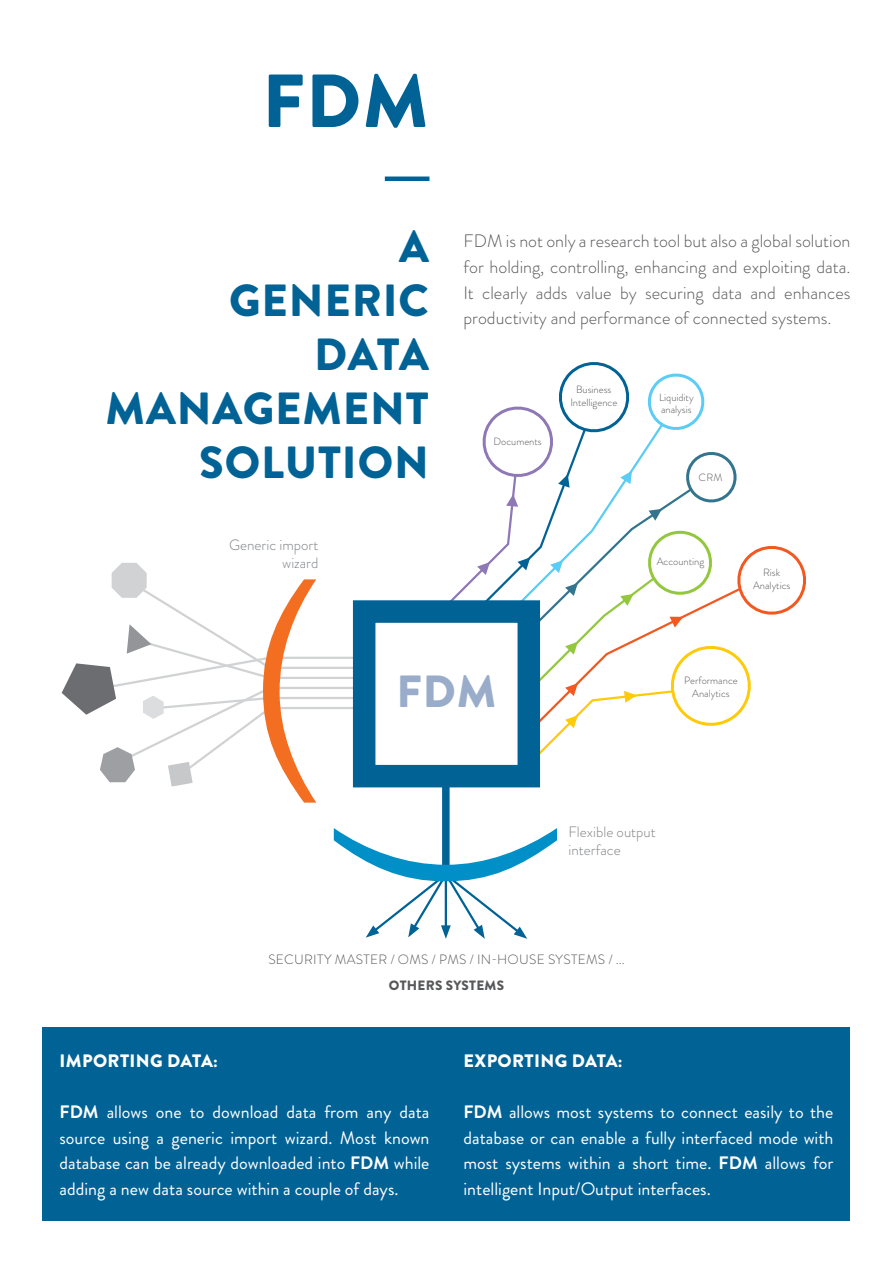
<style>
.page{position:relative;width:893px;height:1263px;background:#fff}
.page>*{position:absolute;margin:0;border:0;box-sizing:border-box;transform-origin:0 0}
.t1{font:900 75px "Brandon Grotesque";color:#016295}
.t2{font:900 45px/54px "Brandon Grotesque";letter-spacing:.02em;color:#016295;text-align:right}
.t3{font:900 45px "Brandon Grotesque";color:#99acca}
.t4{font:18px/25.7px "Brandon Grotesque";color:#fff;text-align:justify}
.t5{font:300 18px/25.7px "Brandon Grotesque";color:#57585a;text-align:justify}
.t6{font:900 18px "Brandon Grotesque";letter-spacing:.02em;color:#fff}
.t7{font:300 15px/18px "Brandon Grotesque";color:#808285;text-align:right}
.t8{font:300 13.5px "Brandon Grotesque";letter-spacing:.02em;color:#57585a}
.t9{font:900 13.5px "Brandon Grotesque";letter-spacing:.02em;color:#57585a}
.t10{font:300 10.5px/12.6px "Brandon Grotesque";color:#57585a;text-align:center}
.s1{font-weight:700}
</style>
<div class="page">
<div style="left:43px;top:1027px;width:807px;height:193px;background:#016295"></div>
<div style="left:442px;top:774px;width:8px;height:101px;background:#016295"></div>
<hr style="left:385px;top:177px;width:44px;height:4px;background:#016295">
<svg style="left:334px;top:828px;width:223px;height:111px"></svg>
<div style="left:353px;top:600px;width:187px;height:187px;border:22px solid #016295"></div>
<svg style="left:62px;top:563px;width:311px;height:240px"></svg>
<svg style="left:433px;top:362px;width:373px;height:413px"></svg>
<h1 class="t1" style="left:262px;top:48px;width:162px">FDM</h1>
<h2 class="t2" style="left:106px;top:220px;width:325px">A<br>GENERIC<br>DATA<br>MANAGEMENT<br>SOLUTION</h2>
<p class="t5" style="left:463px;top:228px;width:388px">FDM is not only a research tool but also a global solution for holding, controlling, enhancing and exploiting data.<br>It clearly adds value by securing data and enhances productivity and performance of connected systems.</p>
<p class="t10" style="left:570px;top:383px;width:48px">Business<br>Intelligence</p>
<p class="t10" style="left:659px;top:391px;width:36px;text-align:left">Liquidity analysis</p>
<p class="t10" style="left:494px;top:435px;width:50px">Documents</p>
<p class="t10" style="left:699px;top:471px;width:9px">crm</p>
<p class="t7" style="left:229px;top:536px;width:91px">Generic import wizard</p>
<h2 class="t3" style="left:396px;top:659px;width:101px">FDM</h2>
<p class="t10" style="left:657px;top:555px;width:49px">Accounting</p>
<p class="t10" style="left:753px;top:566px;width:39px">Risk<br>Analytics</p>
<p class="t10" style="left:684px;top:674px;width:55px">Performance<br>Analytics</p>
<p class="t7" style="left:568px;top:823px;width:89px;text-align:left">Flexible output interface</p>
<p class="t8" style="left:268px;top:950px;width:77px">Security mast</p>
<p class="t8" style="left:370px;top:950px;width:256px">er / OMS / PMS / In-ho us e systems / ...</p>
<p class="t9" style="left:389px;top:976px;width:116px">OTHERS SYSTEMS</p>
<p class="t6" style="left:60px;top:1048px;width:160px">I MPORTING DATA:</p>
<p class="t4" style="left:60px;top:1099px;width:371px"><span class="s1">FDM</span> allows one to download data from any data source using a generic import wizard. Most known database can be already downloaded into <span class="s1">FDM</span> while adding a new data source within a couple of days.</p>
<p class="t6" style="left:464px;top:1048px;width:160px">EXPORTING DATA:</p>
<p class="t4" style="left:463px;top:1099px;width:371px"><span class="s1">FDM</span> allows most systems to connect easily to the database or can enable a fully interfaced mode with most systems within a short time. <span class="s1">FDM</span> allows for intelligent Input/Output interfaces.</p>
</div>
